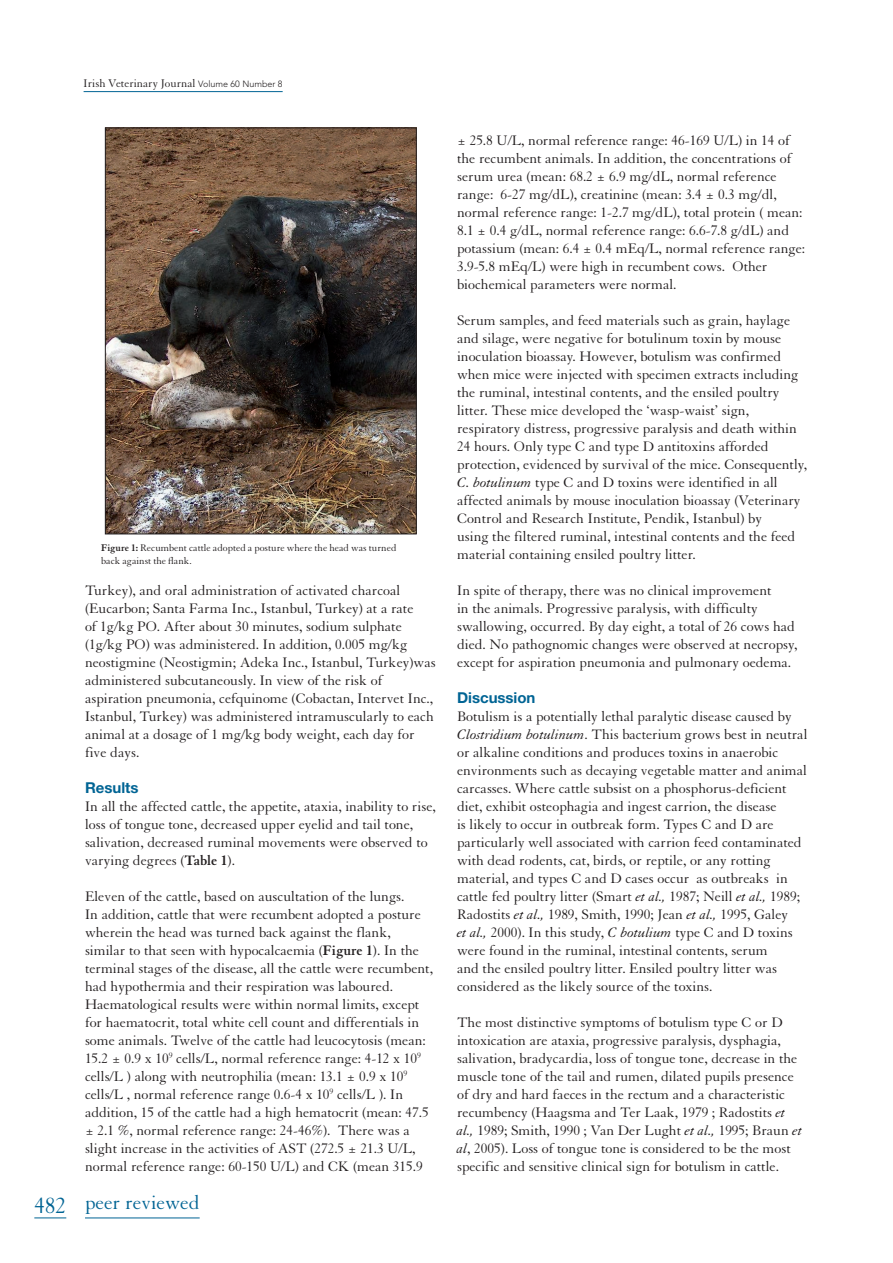
<style>
.page{position:relative;width:893px;height:1263px;background:#fff}
.page>*{position:absolute;margin:0;border:0;box-sizing:border-box;transform-origin:0 0}
.t1{font:21px "Fsjdxg Granjon";color:#006494}
.t2{font:15px/18px "Fsjdxg Granjon";color:#231f20}
.t3{font:700 15px "Jmhxyb Helvetica Neue";color:#006494}
.t4{font:12px "Fsjdxg Granjon";color:#231f20}
.t5{font:10.5px/13.5px "Fsjdxg Granjon";color:#231f20}
.s1{font-family:"Mjssng Avenir";font-weight:300;font-size:9px}
.s2{font-family:"Mthwyq Granjon";font-weight:700}
.s3{font-size:24px}
.s4{font-family:"Dqkdsr Granjon";font-style:italic}
</style>
<div class="page">
<hr style="left:84px;top:91px;width:199px;height:1px;background:#006494">
<hr style="left:34px;top:1217px;width:32px;height:1px;background:#006494">
<hr style="left:85px;top:1217px;width:115px;height:1px;background:#006494">
<img style="left:107px;top:130px;width:308px;height:402px">
<div style="left:105px;top:128px;width:312px;height:406px;border:1px solid #231f20"></div>
<p class="t4" style="left:84px;top:77px;width:201px">Irish Veterinary Journal <span class="s1">Volume 60 Number 8</span></p>
<p class="t5" style="left:101px;top:541px;width:297px"><span class="s2">Figure 1:</span> Recumbent cattle adopted a posture where the head was turned back against the flank.</p>
<p class="t2" style="left:85px;top:581px;width:352px">Turkey), and oral administration of activated charcoal (Eucarbon; Santa Farma Inc., Istanbul, Turkey) at a rate<br>of 1g/kg PO. After about 30 minutes, sodium sulphate (1g/kg PO) was administered. In addition, 0.005 mg/kg neostigmine (Neostigmin; Adeka Inc., Istanbul, Turkey)was administered subcutaneously. In view of the risk of aspiration pneumonia, cefquinome (Cobactan, Intervet Inc., Istanbul, Turkey) was administered intramuscularly to each animal at a dosage of 1 mg/kg body weight, each day for five days.</p>
<p class="t3" style="left:85px;top:778px;width:55px">Results</p>
<p class="t2" style="left:85px;top:797px;width:352px">In all the affected cattle, the appetite, ataxia, inability to rise, loss of tongue tone, decreased upper eyelid and tail tone, salivation, decreased ruminal movements were observed to varying degrees (<span class="s2">Table 1</span>).</p>
<p class="t2" style="left:85px;top:887px;width:349px">Eleven of the cattle, based on auscultation of the lungs.<br>In addition, cattle that were recumbent adopted a posture wherein the head was turned back against the flank, similar to that seen with hypocalcaemia (<span class="s2">Figure 1</span>). In the terminal stages of the disease, all the cattle were recumbent, had hypothermia and their respiration was laboured.<br>Haematological results were within normal limits, except for haematocrit, total white cell count and differentials in some animals. Twelve of the cattle had leucocytosis (mean:<br>15.2 ± 0.9 x 10<sup>9</sup> cells/L, normal reference range: 4-12 x 10<sup>9 </sup>cells/L ) along with neutrophilia (mean: 13.1 ± 0.9 x 10<sup>9 </sup>cells/L , normal reference range 0.6-4 x 10<sup>9</sup> cells/L ). In addition, 15 of the cattle had a high hematocrit (mean: 47.5 ± 2.1 %, normal reference range: 24-46%). There was a slight increase in the activities of AST (272.5 ± 21.3 U/L, normal reference range: 60-150 U/L) and CK (mean 315.9</p>
<h1 class="t1" style="left:34px;top:1191px;width:167px"><span class="s3">482</span> peer reviewed</h1>
<p class="t2" style="left:457px;top:131px;width:350px">± 25.8 U/L, normal reference range: 46-169 U/L) in 14 of the recumbent animals. In addition, the concentrations of serum urea (mean: 68.2 ± 6.9 mg/dL, normal reference range: 6-27 mg/dL), creatinine (mean: 3.4 ± 0.3 mg/dl, normal reference range: 1-2.7 mg/dL), total protein ( mean:<br>8.1 ± 0.4 g/dL, normal reference range: 6.6-7.8 g/dL) and potassium (mean: 6.4 ± 0.4 mEq/L, normal reference range:<br>3.9-5.8 mEq/L) were high in recumbent cows. Other biochemical parameters were normal.</p>
<p class="t2" style="left:457px;top:311px;width:351px">Serum samples, and feed materials such as grain, haylage and silage, were negative for botulinum toxin by mouse inoculation bioassay. However, botulism was confirmed when mice were injected with specimen extracts including the ruminal, intestinal contents, and the ensiled poultry litter. These mice developed the ‘wasp-waist’ sign, respiratory distress, progressive paralysis and death within 24 hours. Only type C and type D antitoxins afforded protection, evidenced by survival of the mice. Consequently, <span class="s4">C. botulinum</span> type C and D toxins were identified in all affected animals by mouse inoculation bioassay (Veterinary Control and Research Institute, Pendik, Istanbul) by<br>using the filtered ruminal, intestinal contents and the feed material containing ensiled poultry litter.</p>
<p class="t2" style="left:457px;top:581px;width:342px">In spite of therapy, there was no clinical improvement<br>in the animals. Progressive paralysis, with difficulty swallowing, occurred. By day eight, a total of 26 cows had died. No pathognomic changes were observed at necropsy, except for aspiration pneumonia and pulmonary oedema.</p>
<p class="t3" style="left:457px;top:688px;width:80px">Discussion</p>
<p class="t2" style="left:457px;top:707px;width:352px">Botulism is a potentially lethal paralytic disease caused by <span class="s4">Clostridium botulinum</span>. This bacterium grows best in neutral or alkaline conditions and produces toxins in anaerobic environments such as decaying vegetable matter and animal carcasses. Where cattle subsist on a phosphorus-deficient diet, exhibit osteophagia and ingest carrion, the disease<br>is likely to occur in outbreak form. Types C and D are particularly well associated with carrion feed contaminated with dead rodents, cat, birds, or reptile, or any rotting material, and types C and D cases occur as outbreaks in cattle fed poultry litter (Smart <span class="s4">et al.,</span> 1987; Neill <span class="s4">et al.,</span> 1989; Radostits <span class="s4">et al.,</span> 1989, Smith, 1990; Jean <span class="s4">et al.,</span> 1995, Galey<br><span class="s4">et al.,</span> 2000). In this study, <span class="s4">C botulium</span> type C and D toxins were found in the ruminal, intestinal contents, serum<br>and the ensiled poultry litter. Ensiled poultry litter was considered as the likely source of the toxins.</p>
<p class="t2" style="left:457px;top:1013px;width:347px">The most distinctive symptoms of botulism type C or D intoxication are ataxia, progressive paralysis, dysphagia, salivation, bradycardia, loss of tongue tone, decrease in the muscle tone of the tail and rumen, dilated pupils presence of dry and hard faeces in the rectum and a characteristic recumbency (Haagsma and Ter Laak, 1979 ; Radostits <span class="s4">et al.,</span> 1989; Smith, 1990 ; Van Der Lught <span class="s4">et al.,</span> 1995; Braun <span class="s4">et al</span>, 2005). Loss of tongue tone is considered to be the most specific and sensitive clinical sign for botulism in cattle.</p>
</div>
